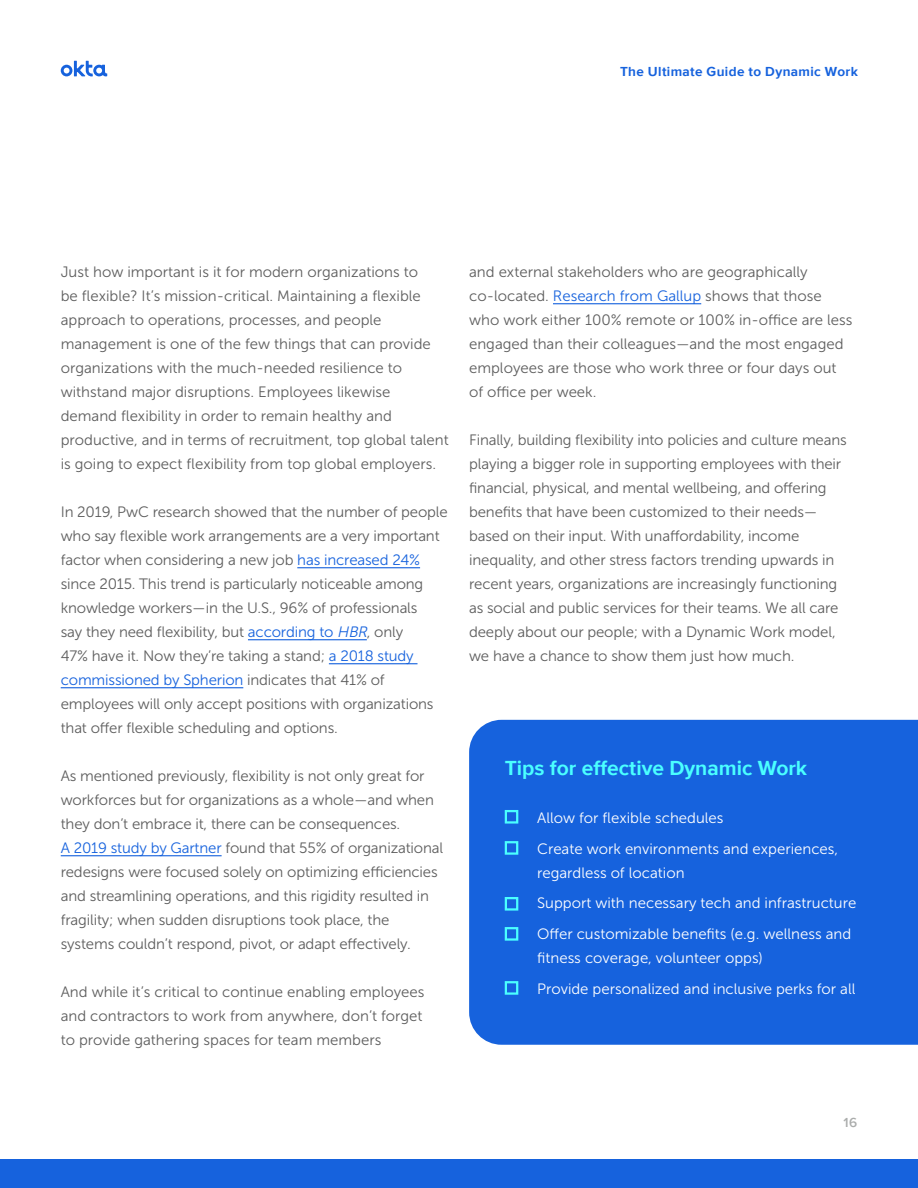
<style>
.page{position:relative;width:918px;height:1188px;background:#fff}
.page>*{position:absolute;margin:0;border:0;box-sizing:border-box;transform-origin:0 0}
.t1{font:700 21px "Proxima Nova";color:#4affff}
.t2{font:15px/24px "Museo Sans 300";letter-spacing:-.01em;color:#5d5d5d}
.t3{font:15px/30.8px "Museo Sans 300";color:#fff}
.t4{font:700 13.5px "Proxima Nova";letter-spacing:.03em;color:#1662dd}
.t5{font:600 13.5px "Proxima Nova";color:#abadac}
.s1{color:#1662dd}
.s2{font-style:italic;color:#1662dd}
</style>
<div class="page">
<svg style="left:61px;top:61px;width:46px;height:15px"></svg>
<div style="left:0;top:1160px;width:918px;height:28px;background:#1662dd"></div>
<div style="left:469px;top:720px;width:449px;height:325px;background:#1662dd"></div>
<hr style="left:297px;top:567px;width:123px;height:1px;background:#1662dd">
<hr style="left:248px;top:639px;width:119px;height:1px;background:#1662dd">
<hr style="left:329px;top:663px;width:89px;height:1px;background:#1662dd">
<hr style="left:61px;top:687px;width:182px;height:1px;background:#1662dd">
<hr style="left:61px;top:855px;width:161px;height:1px;background:#1662dd">
<hr style="left:553px;top:303px;width:148px;height:1px;background:#1662dd">
<div style="left:505px;top:810px;width:13px;height:14px;border:2px solid #4affff"></div>
<div style="left:505px;top:841px;width:13px;height:14px;border:2px solid #4affff"></div>
<div style="left:505px;top:897px;width:13px;height:14px;border:2px solid #4affff"></div>
<div style="left:505px;top:927px;width:13px;height:14px;border:2px solid #4affff"></div>
<div style="left:505px;top:981px;width:13px;height:14px;border:2px solid #4affff"></div>
<p class="t4" style="left:620px;top:64px;width:239px">The Ultimate Guide to Dynamic Work</p>
<p class="t2" style="left:61px;top:260px;width:390px">Just how important is it for modern organizations to<br>be flexible? It’s mission-critical. Maintaining a flexible approach to operations, processes, and people management is one of the few things that can provide organizations with the much-needed resilience to withstand major disruptions. Employees likewise demand flexibility in order to remain healthy and productive, and in terms of recruitment, top global talent is going to expect flexibility from top global employers.</p>
<p class="t2" style="left:61px;top:500px;width:389px">In 2019, PwC research showed that the number of people who say flexible work arrangements are a very important factor when considering a new job <span class="s1">has increased 24% </span>since 2015. This trend is particularly noticeable among knowledge workers—in the U.S., 96% of professionals<br>say they need flexibility, but <span class="s1">according to</span> <span class="s2">HBR</span>, only<br>47% have it. Now they’re taking a stand; <span class="s1">a 2018 study commissioned by Spherion</span> indicates that 41% of employees will only accept positions with organizations that offer flexible scheduling and options.</p>
<p class="t2" style="left:61px;top:764px;width:384px">As mentioned previously, flexibility is not only great for workforces but for organizations as a whole—and when they don’t embrace it, there can be consequences.<br><span class="s1">A 2019 study by Gartner</span> found that 55% of organizational redesigns were focused solely on optimizing efficiencies and streamlining operations, and this rigidity resulted in fragility; when sudden disruptions took place, the systems couldn’t respond, pivot, or adapt effectively.</p>
<p class="t2" style="left:61px;top:980px;width:365px">And while it’s critical to continue enabling employees and contractors to work from anywhere, don’t forget to provide gathering spaces for team members</p>
<p class="t2" style="left:469px;top:260px;width:385px">and external stakeholders who are geographically co-located. <span class="s1">Research from Gallup</span> shows that those who work either 100% remote or 100% in-office are less engaged than their colleagues—and the most engaged employees are those who work three or four days out of office per week.</p>
<p class="t2" style="left:469px;top:428px;width:379px">Finally, building flexibility into policies and culture means playing a bigger role in supporting employees with their financial, physical, and mental wellbeing, and offering benefits that have been customized to their needs— based on their input. With unaffordability, income inequality, and other stress factors trending upwards in recent years, organizations are increasingly functioning as social and public services for their teams. We all care deeply about our people; with a Dynamic Work model, we have a chance to show them just how much.</p>
<h1 class="t1" style="left:505px;top:756px;width:304px">Tips for effective Dynamic Work</h1>
<p class="t3" style="left:537px;top:802px;width:303px">Allow for flexible schedules<br>Create work environments and experiences,</p>
<p class="t3" style="left:537px;top:857px;width:321px">regardless of location<br>Support with necessary tech and infrastructure<br>Offer customizable benefits (e.g. wellness and</p>
<p class="t3" style="left:537px;top:943px;width:320px">fitness coverage, volunteer opps)<br>Provide personalized and inclusive perks for all</p>
<p class="t5" style="left:843px;top:1115px;width:15px">16</p>
</div>
